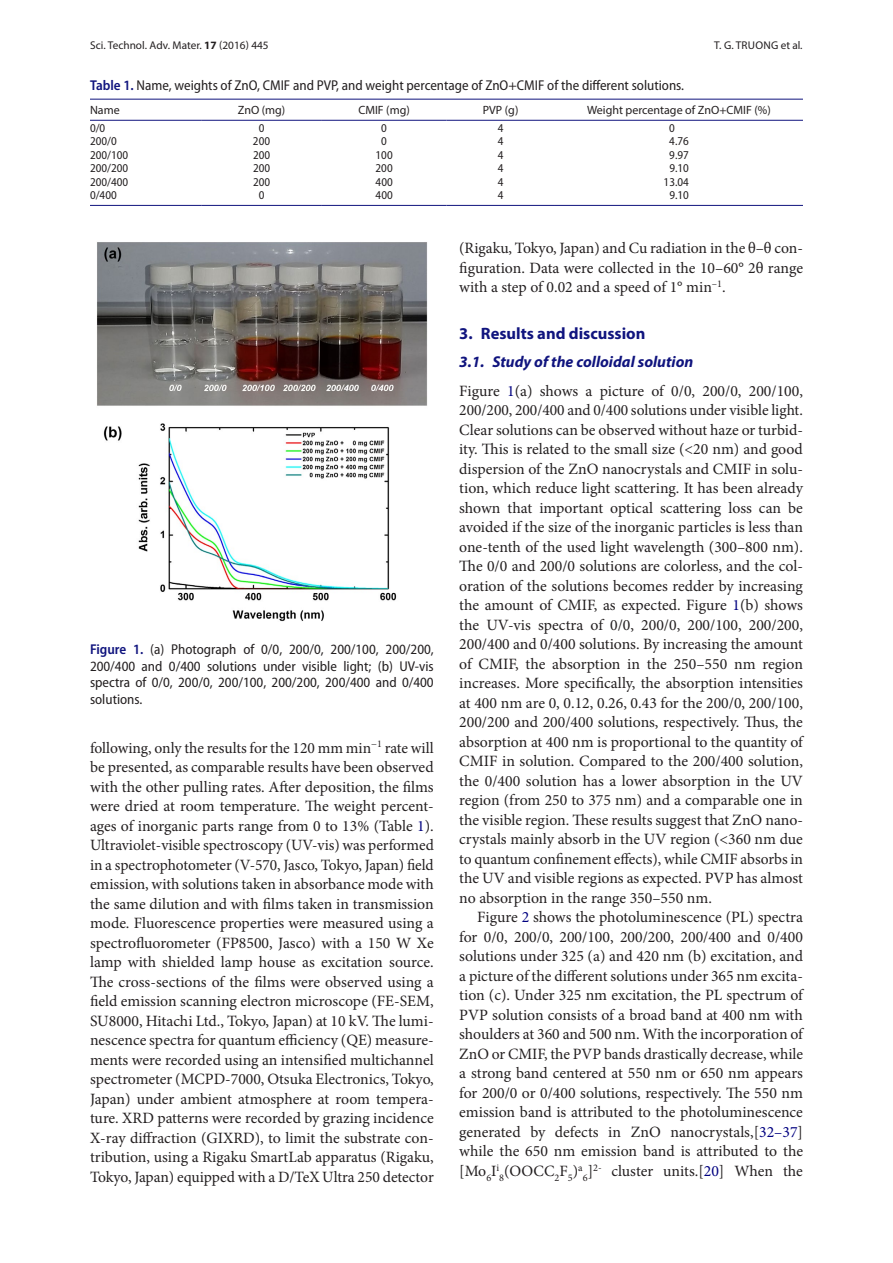
<style>
.page{position:relative;width:893px;height:1263px;background:#fff}
.page>*{position:absolute;margin:0;border:0;box-sizing:border-box;transform-origin:0 0}
.t1{font:700 16.5px "Myriad Pro";color:#10147e}
.t2{font:15.75px/19.5px "Minion Pro";color:#231f20;text-align:justify}
.t3{font:italic 700 15.75px "Myriad Pro";color:#10147e}
.t4{font:semi-condensed 14.25px/16.5px "Myriad Pro";color:#231f20;text-align:justify}
.t5{font:semi-condensed 12px "Myriad Pro";color:#231f20}
.t6{font:12px "Myriad Pro";color:#231f20}
.t7{font:11.25px "Myriad Pro";color:#231f20}
.t8{font:11.25px "Myriad Pro";letter-spacing:.02em;color:#231f20}
.s1{font-weight:700}
.s2{font-style:italic}
.s3{font-weight:600;color:#10147e}
.s4{color:#000080}
</style>
<div class="page">
<hr style="left:90px;top:99px;width:713px;height:1px;background:#10147e">
<hr style="left:90px;top:120px;width:111px;height:1px;background:#10147e">
<hr style="left:201px;top:120px;width:121px;height:1px;background:#10147e">
<hr style="left:322px;top:120px;width:124px;height:1px;background:#10147e">
<hr style="left:446px;top:120px;width:109px;height:1px;background:#10147e">
<hr style="left:555px;top:120px;width:248px;height:1px;background:#10147e">
<hr style="left:90px;top:205px;width:111px;height:1px;background:#10147e">
<hr style="left:201px;top:205px;width:121px;height:1px;background:#10147e">
<hr style="left:322px;top:205px;width:124px;height:1px;background:#10147e">
<hr style="left:446px;top:205px;width:109px;height:1px;background:#10147e">
<hr style="left:555px;top:205px;width:248px;height:1px;background:#10147e">
<img style="left:97px;top:242px;width:331px;height:380px">
<p class="t7" style="left:90px;top:39px;width:180px">Sci. Technol. Adv. Mater. <span class="s1">17</span> (2016) 445</p>
<p class="t8" style="left:714px;top:39px;width:90px">T. G. TRUONG et al<span class="s2">.</span></p>
<p class="t4" style="left:90px;top:77px;width:596px"><span class="s3">Table 1.</span> Name, weights of ZnO, CMIF and PVP, and weight percentage of ZnO+CMIF of the different solutions.</p>
<p class="t6" style="left:90px;top:102px;width:31px">Name</p>
<p class="t6" style="left:238px;top:103px;width:49px">ZnO (mg)</p>
<p class="t6" style="left:358px;top:103px;width:53px">CMIF (mg)</p>
<p class="t6" style="left:483px;top:103px;width:37px">PVP (g)</p>
<p class="t6" style="left:587px;top:103px;width:185px">Weight percentage of ZnO+CMIF (%)</p>
<p class="t5" style="left:90px;top:121px;width:17px">0/0</p>
<p class="t5" style="left:259px;top:121px;width:7px">0</p>
<p class="t5" style="left:381px;top:121px;width:7px">0</p>
<p class="t5" style="left:498px;top:121px;width:7px">4</p>
<p class="t5" style="left:669px;top:121px;width:7px">0</p>
<p class="t5" style="left:90px;top:135px;width:28px">200/0</p>
<p class="t5" style="left:253px;top:135px;width:19px">200</p>
<p class="t5" style="left:381px;top:135px;width:7px">0</p>
<p class="t5" style="left:498px;top:135px;width:7px">4</p>
<p class="t5" style="left:669px;top:135px;width:21px">4.76</p>
<p class="t5" style="left:90px;top:148px;width:40px">200/100</p>
<p class="t5" style="left:253px;top:148px;width:19px">200</p>
<p class="t5" style="left:376px;top:148px;width:19px">100</p>
<p class="t5" style="left:498px;top:148px;width:7px">4</p>
<p class="t5" style="left:669px;top:148px;width:21px">9.97</p>
<p class="t5" style="left:90px;top:162px;width:40px">200/200</p>
<p class="t5" style="left:253px;top:162px;width:19px">200</p>
<p class="t5" style="left:376px;top:162px;width:19px">200</p>
<p class="t5" style="left:498px;top:162px;width:7px">4</p>
<p class="t5" style="left:669px;top:162px;width:21px">9.10</p>
<p class="t5" style="left:90px;top:175px;width:40px">200/400</p>
<p class="t5" style="left:253px;top:175px;width:19px">200</p>
<p class="t5" style="left:376px;top:175px;width:19px">400</p>
<p class="t5" style="left:498px;top:175px;width:7px">4</p>
<p class="t5" style="left:664px;top:175px;width:27px">13.04</p>
<p class="t5" style="left:90px;top:189px;width:28px">0/400</p>
<p class="t5" style="left:259px;top:189px;width:7px">0</p>
<p class="t5" style="left:376px;top:189px;width:19px">400</p>
<p class="t5" style="left:498px;top:189px;width:7px">4</p>
<p class="t5" style="left:669px;top:189px;width:21px">9.10</p>
<p class="t4" style="left:90px;top:642px;width:345px"><span class="s3">Figure 1.</span> (a) Photograph of 0/0, 200/0, 200/100, 200/200, 200/400 and 0/400 solutions under visible light; (b) UV-vis spectra of 0/0, 200/0, 200/100, 200/200, 200/400 and 0/400 solutions.</p>
<p class="t2" style="left:90px;top:738px;width:345px">following, only the results for the 120 mm min<sup>−1</sup> rate will be presented, as comparable results have been observed with the other pulling rates. After deposition, the films were dried at room temperature. The weight percent&shy;ages of inorganic parts range from 0 to 13% (Table <span class="s4">1</span>).<br>Ultraviolet-visible spectroscopy (UV-vis) was performed in a spectrophotometer (V-570, Jasco, Tokyo, Japan) field emission, with solutions taken in absorbance mode with the same dilution and with films taken in transmission mode. Fluorescence properties were measured using a spectrofluorometer (FP8500, Jasco) with a 150 W Xe lamp with shielded lamp house as excitation source.<br>The cross-sections of the films were observed using a field emission scanning electron microscope (FE-SEM, SU8000, Hitachi Ltd., Tokyo, Japan) at 10 kV. The lumi&shy;nescence spectra for quantum efficiency (QE) measure&shy;ments were recorded using an intensified multichannel spectrometer (MCPD-7000, Otsuka Electronics, Tokyo, Japan) under ambient atmosphere at room tempera&shy;ture. XRD patterns were recorded by grazing incidence X-ray diffraction (GIXRD), to limit the substrate con&shy;tribution, using a Rigaku SmartLab apparatus (Rigaku, Tokyo, Japan) equipped with a D/TeX Ultra 250 detector</p>
<p class="t2" style="left:459px;top:239px;width:345px">(Rigaku, Tokyo, Japan) and Cu radiation in the θ–θ con&shy;figuration. Data were collected in the 10–60° 2θ range with a step of 0.02 and a speed of 1° min<sup>–1</sup>.</p>
<p class="t1" style="left:459px;top:322px;width:188px">3. Results and discussion</p>
<p class="t3" style="left:459px;top:352px;width:236px">3.1. Study of the colloidal solution</p>
<p class="t2" style="left:459px;top:381px;width:345px">Figure <span class="s4">1</span>(a) shows a picture of 0/0, 200/0, 200/100, 200/200, 200/400 and 0/400 solutions under visible light.<br>Clear solutions can be observed without haze or turbid&shy;ity. This is related to the small size (&lt;20 nm) and good dispersion of the ZnO nanocrystals and CMIF in solu&shy;tion, which reduce light scattering. It has been already shown that important optical scattering loss can be avoided if the size of the inorganic particles is less than one-tenth of the used light wavelength (300–800 nm).<br>The 0/0 and 200/0 solutions are colorless, and the col&shy;oration of the solutions becomes redder by increasing the amount of CMIF, as expected. Figure <span class="s4">1</span>(b) shows the UV-vis spectra of 0/0, 200/0, 200/100, 200/200, 200/400 and 0/400 solutions. By increasing the amount of CMIF, the absorption in the 250–550 nm region increases. More specifically, the absorption intensities at 400 nm are 0, 0.12, 0.26, 0.43 for the 200/0, 200/100, 200/200 and 200/400 solutions, respectively. Thus, the absorption at 400 nm is proportional to the quantity of CMIF in solution. Compared to the 200/400 solution, the 0/400 solution has a lower absorption in the UV region (from 250 to 375 nm) and a comparable one in the visible region. These results suggest that ZnO nano&shy;crystals mainly absorb in the UV region (&lt;360 nm due to quantum confinement effects), while CMIF absorbs in the UV and visible regions as expected. PVP has almost no absorption in the range 350–550 nm.</p>
<p class="t2" style="left:459px;top:907px;width:345px;text-indent:18px">Figure <span class="s4">2</span> shows the photoluminescence (PL) spectra for 0/0, 200/0, 200/100, 200/200, 200/400 and 0/400 solutions under 325 (a) and 420 nm (b) excitation, and a picture of the different solutions under 365 nm excita&shy;tion (c). Under 325 nm excitation, the PL spectrum of PVP solution consists of a broad band at 400 nm with shoulders at 360 and 500 nm. With the incorporation of ZnO or CMIF, the PVP bands drastically decrease, while a strong band centered at 550 nm or 650 nm appears for 200/0 or 0/400 solutions, respectively. The 550 nm emission band is attributed to the photoluminescence generated by defects in ZnO nanocrystals,[<span class="s4">32–37</span>] while the 650 nm emission band is attributed to the [Mo<sub>6</sub>I<sup>i</sup><sub>8</sub>(OOCC<sub>2</sub>F<sub>5</sub>)<sup>a</sup><sub>6</sub>]<sup>2-</sup> cluster units.[<span class="s4">20</span>] When the</p>
</div>
